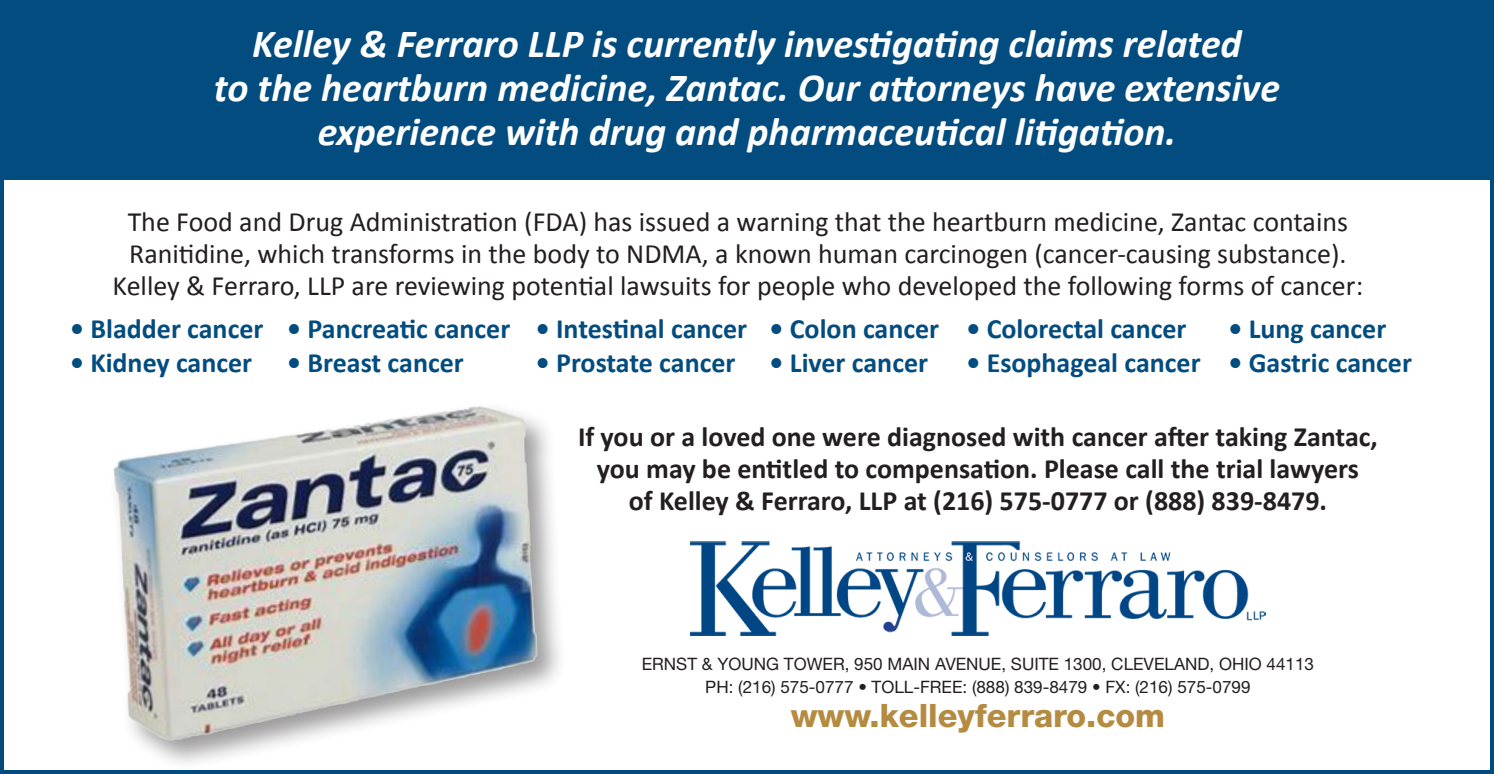
<style>
.page{position:relative;width:1494px;height:774px;background:#fff}
.page>*{position:absolute;margin:0;border:0;box-sizing:border-box;transform-origin:0 0}
.t1{font:italic 700 40px/44px "Calibri";color:#fff;text-align:center}
.t2{font:800 32.2px "Helvetica Neue LT Std";color:#b58b41}
.t3{font:28px/32px "Calibri";color:#231f20;text-align:center}
.t4{font:700 28px "Calibri";color:#034c80}
.t5{font:700 28px/32px "Calibri";color:#231f20;text-align:center}
.t6{font:17.2px "Helvetica Neue LT Std";color:#231f20}
</style>
<div class="page">
<div style="left:0;top:0;width:1494px;height:180px;background:#034c80"></div>
<img style="left:113px;top:406px;width:447px;height:351px">
<img style="left:691px;top:542px;width:574px;height:94px">
<p class="t1" style="left:214px;top:22px;width:1068px">Kelley &amp; Ferraro LLP is currently investigating claims related<br>to the heartburn medicine, Zantac. Our attorneys have extensive experience with drug and pharmaceutical litigation.</p>
<p class="t3" style="left:113px;top:205px;width:1252px">The Food and Drug Administration (FDA) has issued a warning that the heartburn medicine, Zantac contains<br>Ranitidine, which transforms in the body to NDMA, a known human carcinogen (cancer-causing substance).<br>Kelley &amp; Ferraro, LLP are reviewing potential lawsuits for people who developed the following forms of cancer:</p>
<p class="t4" style="left:70px;top:311px;width:195px">• Bladder cancer</p>
<p class="t4" style="left:70px;top:345px;width:184px">• Kidney cancer</p>
<p class="t4" style="left:287px;top:311px;width:225px">• Pancreatic cancer</p>
<p class="t4" style="left:287px;top:345px;width:178px">• Breast cancer</p>
<p class="t4" style="left:536px;top:311px;width:213px">• Intestinal cancer</p>
<p class="t4" style="left:536px;top:345px;width:201px">• Prostate cancer</p>
<p class="t4" style="left:770px;top:311px;width:171px">• Colon cancer</p>
<p class="t4" style="left:770px;top:345px;width:160px">• Liver cancer</p>
<p class="t4" style="left:966px;top:311px;width:222px">• Colorectal cancer</p>
<p class="t4" style="left:966px;top:345px;width:236px">• Esophageal cancer</p>
<p class="t4" style="left:1228px;top:311px;width:159px">• Lung cancer</p>
<p class="t4" style="left:1228px;top:345px;width:185px">• Gastric cancer</p>
<p class="t5" style="left:578px;top:420px;width:801px">If you or a loved one were diagnosed with cancer after taking Zantac, you may be entitled to compensation. Please call the trial lawyers<br>of Kelley &amp; Ferraro, LLP at (216) 575-0777 or (888) 839-8479.</p>
<p class="t6" style="left:642px;top:654px;width:674px">ERNST &amp; YOUNG TOWER, 950 MAIN AVENUE, SUITE 1300, CLEVELAND, OHIO 44113</p>
<p class="t6" style="left:705px;top:677px;width:547px">PH: (216) 575-0777 • TOLL-FREE: (888) 839-8479 • FX: (216) 575-0799</p>
<p class="t2" style="left:791px;top:697px;width:376px">www.kelleyferraro.com</p>
</div>
